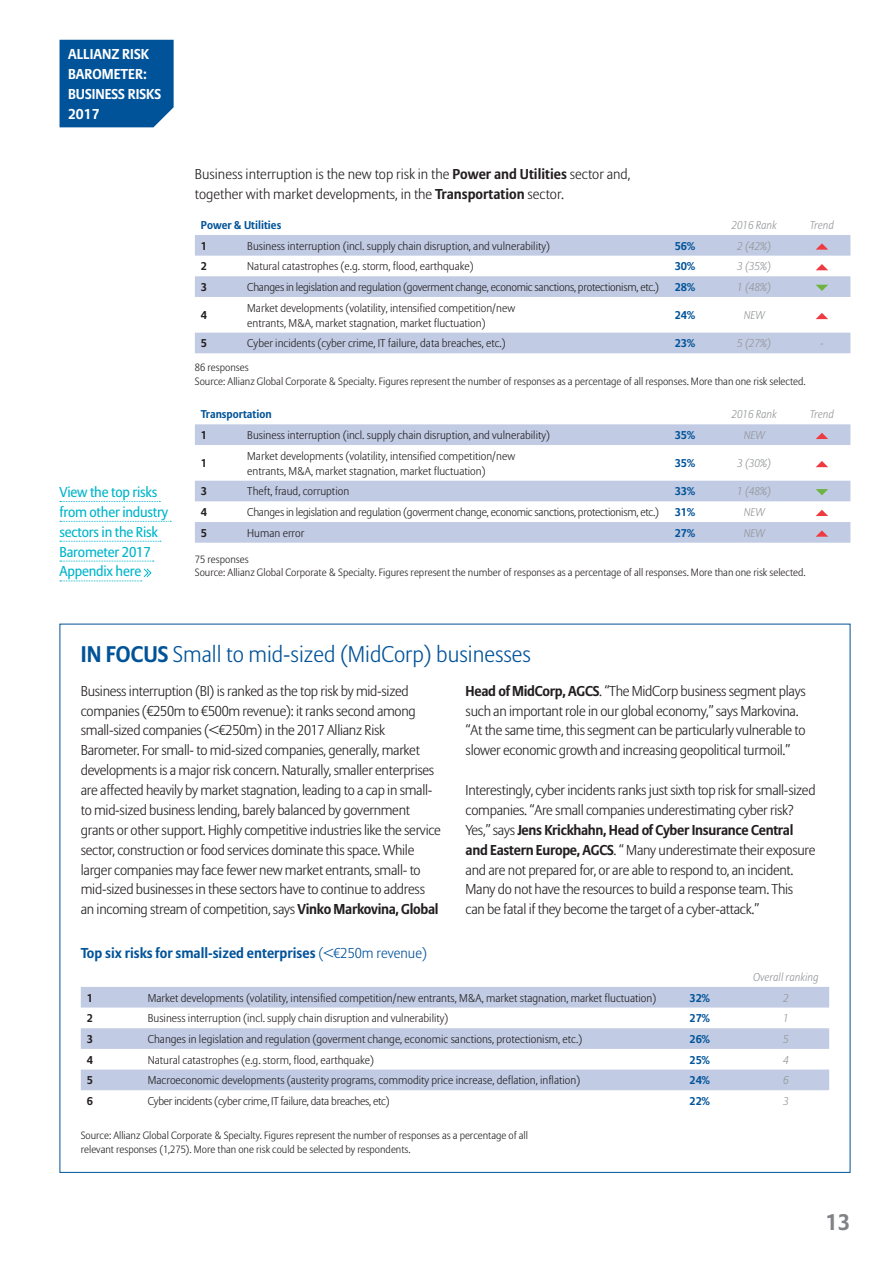
<style>
.page{position:relative;width:893px;height:1263px;background:#fff}
.page>*{position:absolute;margin:0;border:0;box-sizing:border-box;transform-origin:0 0}
.t1{font:300 22.5px "Allianz Sans";color:#015399}
.t2{font:700 22.5px "Allianz Sans";color:#808285}
.t3{font:300 14.25px/19.8px "Allianz Sans";letter-spacing:-.02em;color:#231f20}
.t4{font:300 14.25px/19.8px "Allianz Sans";color:#231f20}
.t5{font:14.25px/19.8px "Allianz Sans";letter-spacing:-.015em;color:#00b5cb}
.t6{font:700 14.25px "Allianz Sans";color:#015399}
.t7{font:700 14.25px/19.8px "Allianz Sans";color:#fff}
.t8{font:300 11.25px/15px "Allianz Sans";color:#231f20}
.t9{font:300 11.25px "Allianz Sans";letter-spacing:-.02em;color:#231f20}
.t10{font:italic 300 11.25px "Allianz Sans";color:#939598}
.t11{font:700 11.25px "Allianz Sans";color:#015399}
.t12{font:700 11.25px "Allianz Sans";color:#231f20}
.t13{font:300 10.5px/13.5px "Allianz Sans";color:#231f20}
.s1{font-weight:700}
.s2{font-weight:300}
</style>
<div class="page">
<svg style="left:81px;top:1090px;width:748px;height:1px"></svg>
<svg style="left:81px;top:987px;width:748px;height:103px;fill:#c1cbe3"></svg>
<svg style="left:195px;top:235px;width:655px;height:118px;fill:#c1cbe3"></svg>
<svg style="left:816px;top:243px;width:12px;height:7px"></svg>
<svg style="left:816px;top:264px;width:12px;height:6px"></svg>
<svg style="left:816px;top:285px;width:12px;height:6px"></svg>
<svg style="left:816px;top:313px;width:12px;height:6px"></svg>
<svg style="left:195px;top:424px;width:655px;height:119px;fill:#c2cce3"></svg>
<svg style="left:816px;top:433px;width:12px;height:6px"></svg>
<svg style="left:816px;top:461px;width:12px;height:6px"></svg>
<svg style="left:816px;top:489px;width:12px;height:6px"></svg>
<svg style="left:816px;top:510px;width:12px;height:6px"></svg>
<svg style="left:816px;top:530px;width:12px;height:7px"></svg>
<svg style="left:60px;top:501px;width:100px;height:1px"></svg>
<svg style="left:60px;top:521px;width:111px;height:1px"></svg>
<svg style="left:60px;top:541px;width:101px;height:1px"></svg>
<svg style="left:60px;top:561px;width:94px;height:1px"></svg>
<svg style="left:60px;top:568px;width:92px;height:14px"></svg>
<div style="left:60px;top:40px;width:114px;height:87px;background:#015399"></div>
<p class="t7" style="left:68px;top:44px;width:95px">ALLIANZ RISK<br>BAROMETER:<br>BUSINESS RISKS<br>2017</p>
<p class="t5" style="left:60px;top:482px;width:110px">View the top risks from other industry sectors in the Risk<br>Barometer 2017<br>Appendix here</p>
<p class="t4" style="left:195px;top:164px;width:437px">Business interruption is the new top risk in the <span class="s1">Power and Utilities</span> sector and, together with market developments, in the <span class="s1">Transportation</span> sector.</p>
<p class="t11" style="left:201px;top:218px;width:82px">Power &amp; Utilities</p>
<p class="t10" style="left:732px;top:218px;width:47px">2016 Rank</p>
<p class="t10" style="left:810px;top:218px;width:25px">Trend</p>
<p class="t12" style="left:201px;top:239px;width:8px">1</p>
<p class="t8" style="left:247px;top:238px;width:304px">Business interruption (incl. supply chain disruption, and vulnerability)</p>
<p class="t11" style="left:675px;top:239px;width:22px">56%</p>
<p class="t10" style="left:737px;top:239px;width:35px">2 (42%)</p>
<p class="t12" style="left:201px;top:260px;width:8px">2</p>
<p class="t8" style="left:247px;top:259px;width:228px">Natural catastrophes (e.g. storm, flood, earthquake)</p>
<p class="t11" style="left:675px;top:260px;width:22px">30%</p>
<p class="t10" style="left:737px;top:260px;width:35px">3 (35%)</p>
<p class="t12" style="left:201px;top:280px;width:8px">3</p>
<p class="t9" style="left:247px;top:280px;width:413px">Changes in legislation and regulation (goverment change, economic sanctions, protectionism, etc.)</p>
<p class="t11" style="left:675px;top:280px;width:22px">28%</p>
<p class="t10" style="left:737px;top:280px;width:35px">1 (48%)</p>
<p class="t12" style="left:201px;top:308px;width:8px">4</p>
<p class="t8" style="left:247px;top:300px;width:269px">Market developments (volatility, intensified competition/new entrants, M&amp;A, market stagnation, market fluctuation)</p>
<p class="t11" style="left:675px;top:308px;width:22px">24%</p>
<p class="t10" style="left:744px;top:308px;width:23px">NEW</p>
<p class="t12" style="left:201px;top:337px;width:8px">5</p>
<p class="t8" style="left:247px;top:336px;width:260px">Cyber incidents (cyber crime, IT failure, data breaches, etc.)</p>
<p class="t11" style="left:675px;top:337px;width:22px">23%</p>
<p class="t10" style="left:737px;top:337px;width:35px">5 (27%)</p>
<p class="t10" style="left:820px;top:337px;width:5px">-</p>
<p class="t13" style="left:195px;top:361px;width:612px">86 responses<br>Source: Allianz Global Corporate &amp; Specialty. Figures represent the number of responses as a percentage of all responses. More than one risk selected.</p>
<p class="t11" style="left:201px;top:408px;width:72px">Transportation</p>
<p class="t10" style="left:732px;top:408px;width:47px">2016 Rank</p>
<p class="t10" style="left:810px;top:408px;width:25px">Trend</p>
<p class="t12" style="left:201px;top:428px;width:8px">1</p>
<p class="t8" style="left:247px;top:427px;width:304px">Business interruption (incl. supply chain disruption, and vulnerability)</p>
<p class="t11" style="left:675px;top:428px;width:22px">35%</p>
<p class="t10" style="left:744px;top:428px;width:23px">NEW</p>
<p class="t12" style="left:201px;top:456px;width:8px">1</p>
<p class="t8" style="left:247px;top:448px;width:269px">Market developments (volatility, intensified competition/new entrants, M&amp;A, market stagnation, market fluctuation)</p>
<p class="t11" style="left:675px;top:456px;width:22px">35%</p>
<p class="t10" style="left:737px;top:456px;width:35px">3 (30%)</p>
<p class="t12" style="left:201px;top:485px;width:8px">3</p>
<p class="t8" style="left:247px;top:484px;width:103px">Theft, fraud, corruption</p>
<p class="t11" style="left:675px;top:485px;width:22px">33%</p>
<p class="t10" style="left:737px;top:485px;width:35px">1 (48%)</p>
<p class="t12" style="left:201px;top:505px;width:8px">4</p>
<p class="t9" style="left:247px;top:505px;width:413px">Changes in legislation and regulation (goverment change, economic sanctions, protectionism, etc.)</p>
<p class="t11" style="left:675px;top:505px;width:22px">31%</p>
<p class="t10" style="left:744px;top:505px;width:23px">NEW</p>
<p class="t12" style="left:201px;top:526px;width:8px">5</p>
<p class="t8" style="left:247px;top:525px;width:59px">Human error</p>
<p class="t11" style="left:675px;top:526px;width:22px">27%</p>
<p class="t10" style="left:744px;top:526px;width:23px">NEW</p>
<p class="t13" style="left:195px;top:552px;width:612px">75 responses<br>Source: Allianz Global Corporate &amp; Specialty. Figures represent the number of responses as a percentage of all responses. More than one risk selected.</p>
<h1 class="t1" style="left:81px;top:641px;width:452px"><span class="s1">IN FOCUS</span> Small to mid-sized (MidCorp) businesses</h1>
<p class="t3" style="left:81px;top:681px;width:362px">Business interruption (BI) is ranked as the top risk by mid-sized companies (€250m to €500m revenue): it ranks second among small-sized companies (&lt;€250m) in the 2017 Allianz Risk Barometer. For small- to mid-sized companies, generally, market developments is a major risk concern. Naturally, smaller enterprises are affected heavily by market stagnation, leading to a cap in small&shy;to mid-sized business lending, barely balanced by government grants or other support. Highly competitive industries like the service sector, construction or food services dominate this space. While larger companies may face fewer new market entrants, small- to mid-sized businesses in these sectors have to continue to address an incoming stream of competition, says <span class="s1">Vinko Markovina, Global</span></p>
<p class="t6" style="left:81px;top:944px;width:348px">Top six risks for small-sized enterprises <span class="s2">(&lt;€250m revenue)</span></p>
<p class="t3" style="left:466px;top:681px;width:342px"><span class="s1">Head of MidCorp, AGCS</span>. “The MidCorp business segment plays such an important role in our global economy,” says Markovina. “At the same time, this segment can be particularly vulnerable to slower economic growth and increasing geopolitical turmoil.”</p>
<p class="t3" style="left:466px;top:780px;width:351px">Interestingly, cyber incidents ranks just sixth top risk for small-sized companies. “Are small companies underestimating cyber risk?<br>Yes,” says <span class="s1">Jens Krickhahn, Head of Cyber Insurance Central and Eastern Europe, AGCS</span>. “ Many underestimate their exposure and are not prepared for, or are able to respond to, an incident.<br>Many do not have the resources to build a response team. This can be fatal if they become the target of a cyber-attack.”</p>
<p class="t10" style="left:753px;top:970px;width:67px">Overall ranking</p>
<p class="t12" style="left:87px;top:991px;width:8px">1</p>
<p class="t8" style="left:148px;top:990px;width:510px">Market developments (volatility, intensified competition/new entrants, M&amp;A, market stagnation, market fluctuation)</p>
<p class="t11" style="left:689px;top:991px;width:22px">32%</p>
<p class="t10" style="left:783px;top:991px;width:7px">2</p>
<p class="t12" style="left:87px;top:1011px;width:8px">2</p>
<p class="t8" style="left:148px;top:1011px;width:302px">Business interruption (incl. supply chain disruption and vulnerability)</p>
<p class="t11" style="left:689px;top:1011px;width:22px">27%</p>
<p class="t10" style="left:783px;top:1011px;width:7px">1</p>
<p class="t12" style="left:87px;top:1032px;width:8px">3</p>
<p class="t8" style="left:148px;top:1031px;width:436px">Changes in legislation and regulation (goverment change, economic sanctions, protectionism, etc.)</p>
<p class="t11" style="left:689px;top:1032px;width:22px">26%</p>
<p class="t10" style="left:783px;top:1032px;width:7px">5</p>
<p class="t12" style="left:87px;top:1053px;width:8px">4</p>
<p class="t8" style="left:148px;top:1052px;width:228px">Natural catastrophes (e.g. storm, flood, earthquake)</p>
<p class="t11" style="left:689px;top:1053px;width:22px">25%</p>
<p class="t10" style="left:783px;top:1053px;width:7px">4</p>
<p class="t12" style="left:87px;top:1073px;width:8px">5</p>
<p class="t8" style="left:148px;top:1073px;width:434px">Macroeconomic developments (austerity programs, commodity price increase, deflation, inflation)</p>
<p class="t11" style="left:689px;top:1073px;width:22px">24%</p>
<p class="t10" style="left:783px;top:1073px;width:7px">6</p>
<p class="t12" style="left:87px;top:1094px;width:8px">6</p>
<p class="t9" style="left:148px;top:1094px;width:244px">Cyber incidents (cyber crime, IT failure, data breaches, etc)</p>
<p class="t11" style="left:689px;top:1094px;width:22px">22%</p>
<p class="t10" style="left:783px;top:1094px;width:7px">3</p>
<p class="t13" style="left:81px;top:1129px;width:449px">Source: Allianz Global Corporate &amp; Specialty. Figures represent the number of responses as a percentage of all relevant responses (1,275). More than one risk could be selected by respondents.</p>
<h1 class="t2" style="left:825px;top:1208px;width:26px">13</h1>
</div>
